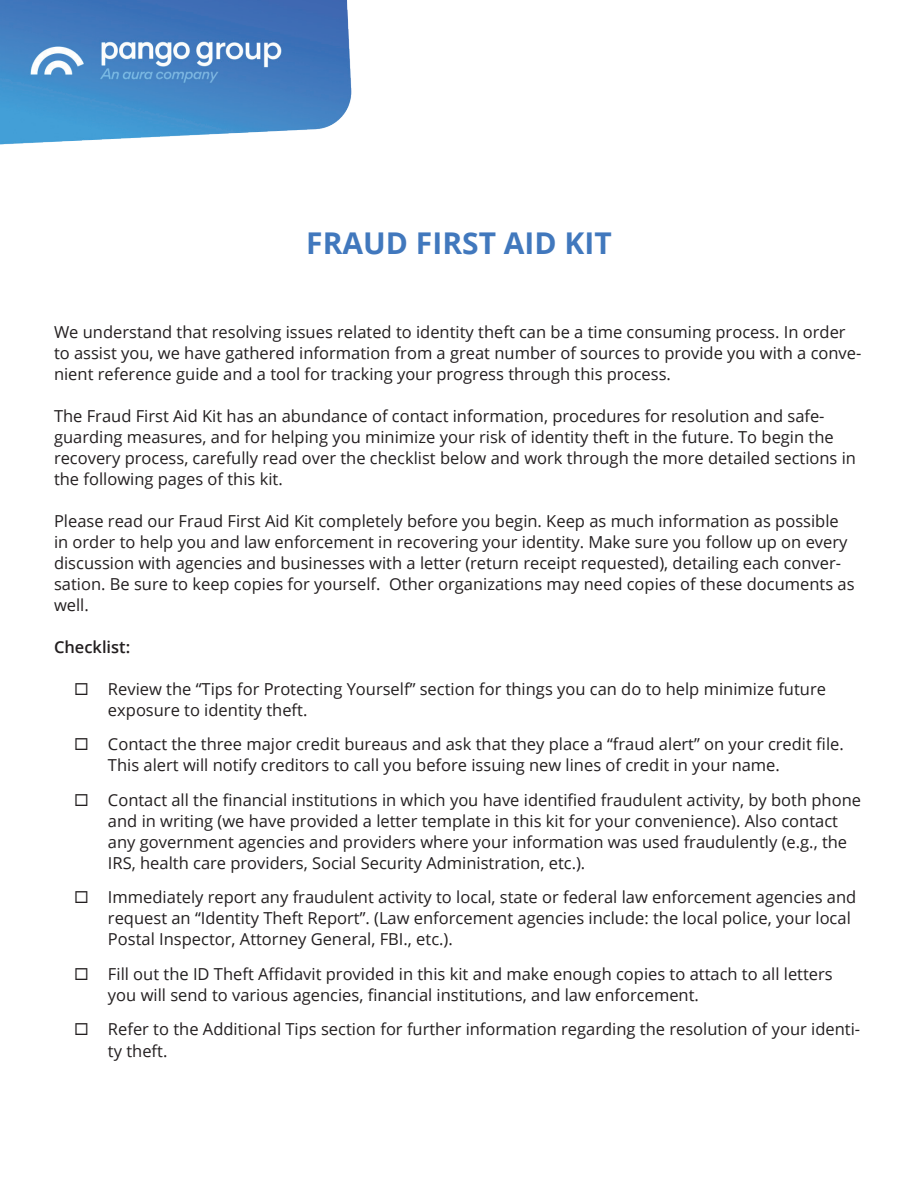
<style>
.page{position:relative;width:918px;height:1188px;background:#fff}
.page>*{position:absolute;margin:0;border:0;box-sizing:border-box;transform-origin:0 0}
.t1{font:700 30px "Open Sans";color:#4178bd}
.t2{font:16.5px/21px "Open Sans";color:#231f20}
.t3{font:600 16.5px "Open Sans";color:#231f20}
</style>
<div class="page">
<img style="left:0;top:0;width:352px;height:145px">
<h1 class="t1" style="left:306px;top:222px;width:307px">FRAUD FIRST AID KIT</h1>
<p class="t2" style="left:54px;top:321px;width:809px">We understand that resolving issues related to identity theft can be a time consuming process. In order to assist you, we have gathered information from a great number of sources to provide you with a conve&shy;nient reference guide and a tool for tracking your progress through this process.</p>
<p class="t2" style="left:54px;top:405px;width:804px">The Fraud First Aid Kit has an abundance of contact information, procedures for resolution and safe&shy;guarding measures, and for helping you minimize your risk of identity theft in the future. To begin the recovery process, carefully read over the checklist below and work through the more detailed sections in the following pages of this kit.</p>
<p class="t2" style="left:54px;top:510px;width:802px">Please read our Fraud First Aid Kit completely before you begin. Keep as much information as possible in order to help you and law enforcement in recovering your identity. Make sure you follow up on every discussion with agencies and businesses with a letter (return receipt requested), detailing each conver&shy;sation. Be sure to keep copies for yourself. Other organizations may need copies of these documents as well.</p>
<p class="t3" style="left:54px;top:636px;width:78px">Checklist:</p>
<p class="t2" style="left:108px;top:678px;width:720px">Review the “Tips for Protecting Yourself” section for things you can do to help minimize future exposure to identity theft.</p>
<p class="t2" style="left:108px;top:734px;width:737px">Contact the three major credit bureaus and ask that they place a “fraud alert” on your credit file.<br>This alert will notify creditors to call you before issuing new lines of credit in your name.</p>
<p class="t2" style="left:108px;top:789px;width:755px">Contact all the financial institutions in which you have identified fraudulent activity, by both phone and in writing (we have provided a letter template in this kit for your convenience). Also contact any government agencies and providers where your information was used fraudulently (e.g., the IRS, health care providers, Social Security Administration, etc.).</p>
<p class="t2" style="left:108px;top:887px;width:750px">Immediately report any fraudulent activity to local, state or federal law enforcement agencies and request an “Identity Theft Report”. (Law enforcement agencies include: the local police, your local<br>Postal Inspector, Attorney General, FBI., etc.).</p>
<p class="t2" style="left:108px;top:963px;width:726px">Fill out the ID Theft Affidavit provided in this kit and make enough copies to attach to all letters you will send to various agencies, financial institutions, and law enforcement.</p>
<p class="t2" style="left:108px;top:1019px;width:754px">Refer to the Additional Tips section for further information regarding the resolution of your identi&shy;ty theft.</p>
</div>
